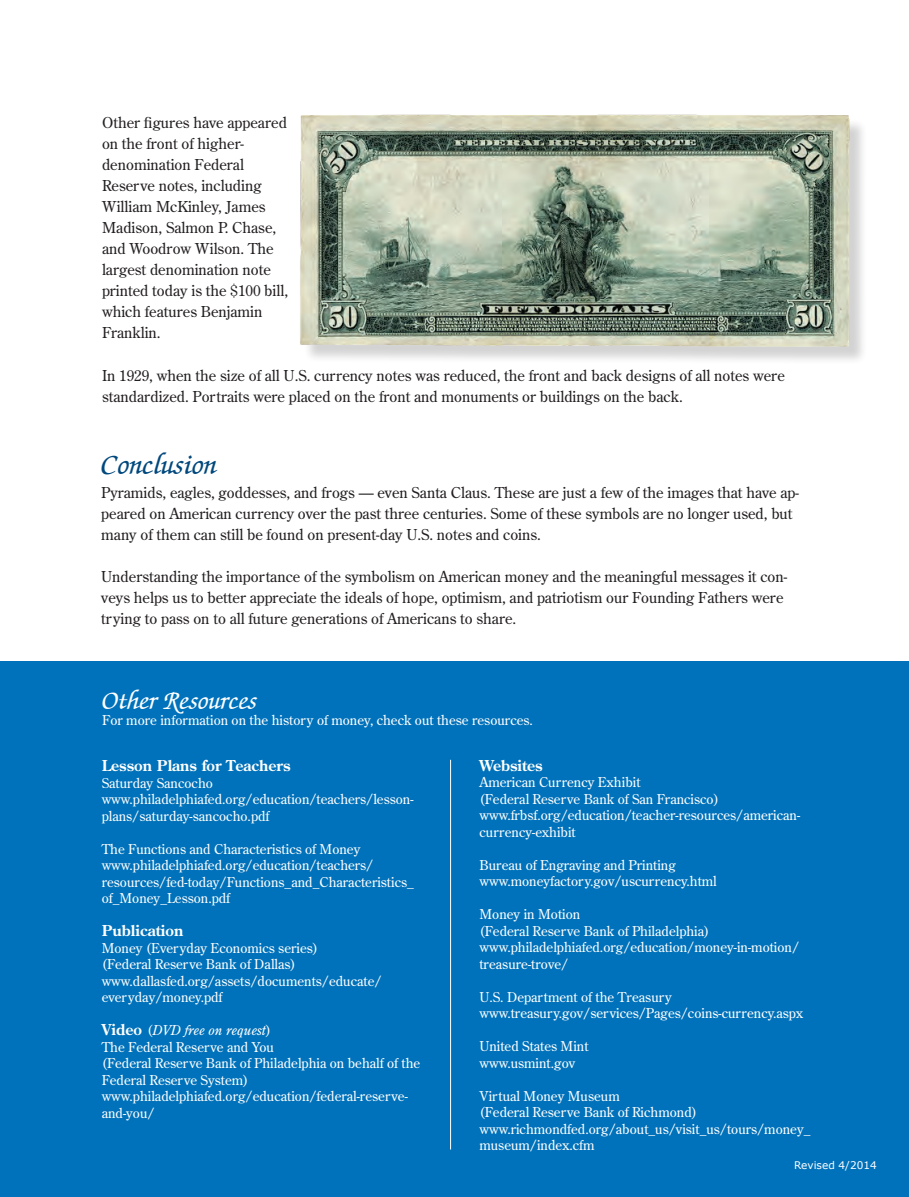
<style>
.page{position:relative;width:909px;height:1197px;background:#fff}
.page>*{position:absolute;margin:0;border:0;box-sizing:border-box;transform-origin:0 0}
.t1{font:italic 500 30px "Zapf Chancery IT Cby BT";color:#00487d}
.t2{font:italic 500 27px "Zapf Chancery IT Cby BT";color:#fff}
.t3{font:15px/21px "Century Old Style Std";color:#231f20}
.t4{font:700 15px "Century Old Style Std";color:#fff}
.t5{font:13.5px/16.5px "Century Old Style Std";color:#fff}
.t6{font:10.5px "Verdana";color:#fff}
.s1{font-weight:700;font-size:15px}
.s2{font-style:italic}
</style>
<div class="page">
<div style="left:0;top:661px;width:909px;height:536px;background:#0072bb"></div>
<hr style="left:450px;top:759px;width:1px;height:390px;background:#fff">
<div style="left:303px;top:118px;width:564px;height:247px;background:#231f20;opacity:.2"></div>
<img style="left:300px;top:114px;width:557px;height:240px">
<p class="t3" style="left:102px;top:112px;width:188px">Other figures have appeared on the front of higher&shy;denomination Federal<br>Reserve notes, including<br>William McKinley, James<br>Madison, Salmon P. Chase, and Woodrow Wilson. The largest denomination note printed today is the $100 bill, which features Benjamin<br>Franklin.</p>
<p class="t3" style="left:102px;top:364px;width:684px">In 1929, when the size of all U.S. currency notes was reduced, the front and back designs of all notes were standardized. Portraits were placed on the front and monuments or buildings on the back.</p>
<h1 class="t1" style="left:101px;top:449px;width:117px">Conclusion</h1>
<p class="t3" style="left:101px;top:481px;width:699px">Pyramids, eagles, goddesses, and frogs — even Santa Claus. These are just a few of the images that have ap&shy;peared on American currency over the past three centuries. Some of these symbols are no longer used, but many of them can still be found on present-day U.S. notes and coins.</p>
<p class="t3" style="left:101px;top:565px;width:687px">Understanding the importance of the symbolism on American money and the meaningful messages it con&shy;veys helps us to better appreciate the ideals of hope, optimism, and patriotism our Founding Fathers were trying to pass on to all future generations of Americans to share.</p>
<h2 class="t2" style="left:102px;top:686px;width:156px">Other Resources</h2>
<p class="t5" style="left:102px;top:711px;width:432px">For more information on the history of money, check out these resources.</p>
<p class="t4" style="left:102px;top:756px;width:190px">Lesson Plans for Teachers</p>
<p class="t5" style="left:102px;top:774px;width:313px">Saturday Sancocho www.philadelphiafed.org/education/teachers/lesson&shy;plans/saturday-sancocho.pdf</p>
<p class="t5" style="left:102px;top:840px;width:314px">The Functions and Characteristics of Money www.philadelphiafed.org/education/teachers/ resources/fed-today/Functions_and_Characteristics_ of_Money_Lesson.pdf</p>
<p class="t4" style="left:102px;top:921px;width:83px">Publication</p>
<p class="t5" style="left:102px;top:939px;width:281px">Money (Everyday Economics series)<br>(Federal Reserve Bank of Dallas) www.dallasfed.org/assets/documents/educate/ everyday/money.pdf</p>
<p class="t5" style="left:102px;top:1022px;width:320px"><span class="s1">Video</span> (<span class="s2">DVD free on request</span>)<br>The Federal Reserve and You<br>(Federal Reserve Bank of Philadelphia on behalf of the Federal Reserve System) www.philadelphiafed.org/education/federal-reserve&shy;and-you/</p>
<p class="t4" style="left:479px;top:755px;width:65px">Websites</p>
<p class="t5" style="left:479px;top:774px;width:322px">American Currency Exhibit<br>(Federal Reserve Bank of San Francisco) www.frbsf.org/education/teacher-resources/american&shy;currency-exhibit</p>
<p class="t5" style="left:479px;top:856px;width:239px">Bureau of Engraving and Printing www.moneyfactory.gov/uscurrency.html</p>
<p class="t5" style="left:479px;top:905px;width:321px">Money in Motion<br>(Federal Reserve Bank of Philadelphia) www.philadelphiafed.org/education/money-in-motion/ treasure-trove/</p>
<p class="t5" style="left:479px;top:988px;width:325px">U.S. Department of the Treasury www.treasury.gov/services/Pages/coins-currency.aspx</p>
<p class="t5" style="left:479px;top:1037px;width:111px">United States Mint www.usmint.gov</p>
<p class="t5" style="left:479px;top:1087px;width:332px">Virtual Money Museum<br>(Federal Reserve Bank of Richmond) www.richmondfed.org/about_us/visit_us/tours/money_ museum/index.cfm</p>
<p class="t6" style="left:794px;top:1158px;width:84px">Revised 4/2014</p>
</div>
